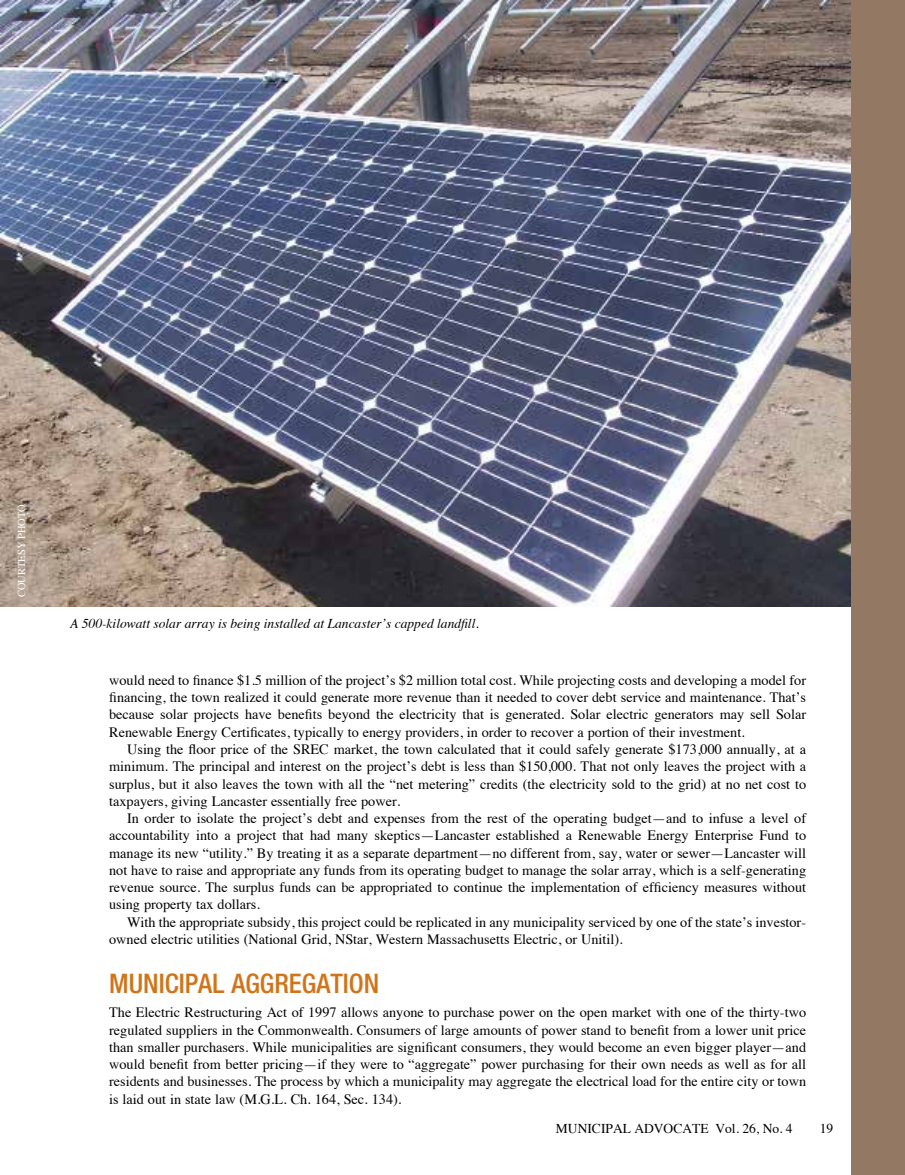
<style>
.page{position:relative;width:905px;height:1175px;background:#fff}
.page>*{position:absolute;margin:0;border:0;box-sizing:border-box;transform-origin:0 0}
.t1{font:500 condensed 27px "Helvetica Neue";color:#d17419}
.t2{font:14.25px/17.2px "Times";color:#000;text-align:justify}
.t3{font:italic 13.5px "Times";color:#000}
.t4{font:13.5px "Times";color:#000}
.t5{font:10.5px "Times";color:#fff}
</style>
<div class="page">
<img style="left:0;top:0;width:851px;height:607px">
<div style="left:851px;top:0;width:53px;height:1174px;background:#937963"></div>
<p class="t5" style="left:12px;top:597px;width:95px;rotate:-90deg">COURTESY PHOTO</p>
<p class="t3" style="left:70px;top:611px;width:410px">A 500-kilowatt solar array is being installed at Lancaster’s capped landfill.</p>
<p class="t2" style="left:109px;top:670px;width:698px">would need to finance $1.5 million of the project’s $2 million total cost. While projecting costs and developing a model for financing, the town realized it could generate more revenue than it needed to cover debt service and maintenance. That’s because solar projects have benefits beyond the electricity that is generated. Solar electric generators may sell Solar Renewable Energy Certificates, typically to energy providers, in order to recover a portion of their investment.</p>
<p class="t2" style="left:109px;top:739px;width:698px;text-indent:18px">Using the floor price of the SREC market, the town calculated that it could safely generate $173,000 annually, at a minimum. The principal and interest on the project’s debt is less than $150,000. That not only leaves the project with a surplus, but it also leaves the town with all the “net metering” credits (the electricity sold to the grid) at no net cost to taxpayers, giving Lancaster essentially free power.</p>
<p class="t2" style="left:109px;top:808px;width:698px;text-indent:18px">In order to isolate the project’s debt and expenses from the rest of the operating budget—and to infuse a level of accountability into a project that had many skeptics—Lancaster established a Renewable Energy Enterprise Fund to manage its new “utility.” By treating it as a separate department—no different from, say, water or sewer—Lancaster will not have to raise and appropriate any funds from its operating budget to manage the solar array, which is a self-generating revenue source. The surplus funds can be appropriated to continue the implementation of efficiency measures without using property tax dollars.</p>
<p class="t2" style="left:109px;top:912px;width:698px;text-indent:18px">With the appropriate subsidy, this project could be replicated in any municipality serviced by one of the state’s investor&shy;owned electric utilities (National Grid, NStar, Western Massachusetts Electric, or Unitil).</p>
<h1 class="t1" style="left:109px;top:967px;width:272px">MUNICIPAL AGGREGATION</h1>
<p class="t2" style="left:109px;top:1002px;width:698px">The Electric Restructuring Act of 1997 allows anyone to purchase power on the open market with one of the thirty-two regulated suppliers in the Commonwealth. Consumers of large amounts of power stand to benefit from a lower unit price than smaller purchasers. While municipalities are significant consumers, they would become an even bigger player—and would benefit from better pricing—if they were to “aggregate” power purchasing for their own needs as well as for all residents and businesses. The process by which a municipality may aggregate the electrical load for the entire city or town is laid out in state law (M.G.L. Ch. 164, Sec. 134).</p>
<p class="t4" style="left:556px;top:1115px;width:238px">MUNICIPAL ADVOCATE Vol. 26, No. 4</p>
<p class="t4" style="left:819px;top:1115px;width:15px">19</p>
</div>
